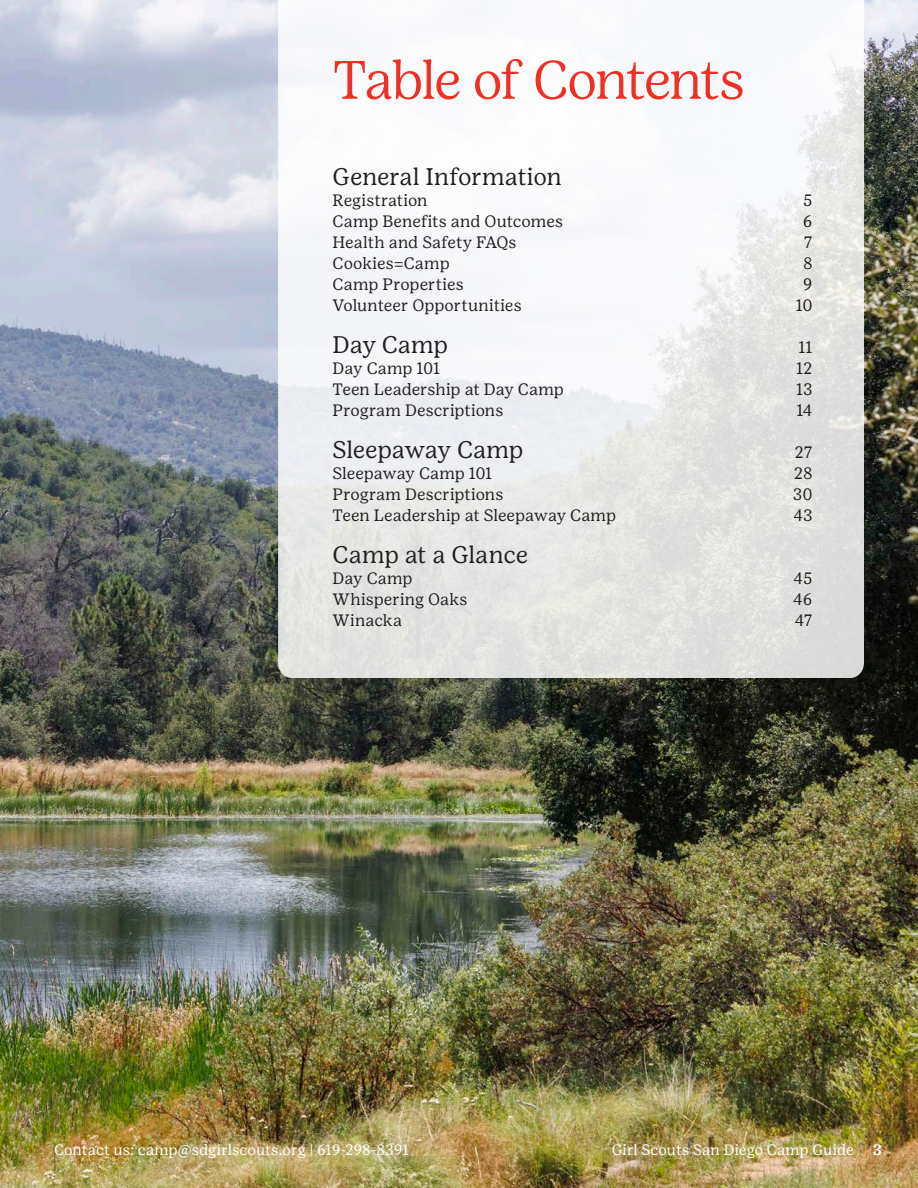
<style>
.page{position:relative;width:918px;height:1188px;background:#fff}
.page>*{position:absolute;margin:0;border:0;box-sizing:border-box;transform-origin:0 0}
.t1{font:300 54px "Girl Scout Display";letter-spacing:-.025em;color:#ee3124}
.t2{font:24px "Girl Scout Text";letter-spacing:-.01em;color:#231f20}
.t3{font:16.5px "Girl Scout Text";color:#231f20}
.t4{font:15px "Girl Scout Text";color:#fff}
.t5{font:700 15px "Girl Scout Text";color:#fff}
</style>
<div class="page">
<img style="left:0;top:0;width:918px;height:1188px">
<svg style="left:278px;top:0;width:586px;height:678px"></svg>
<p class="t1" style="left:333px;top:49px;width:413px">Table of Contents</p>
<p class="t2" style="left:333px;top:163px;width:231px">General Information</p>
<p class="t3" style="left:333px;top:190px;width:97px">Registration</p>
<p class="t3" style="left:803px;top:190px;width:11px">5</p>
<p class="t3" style="left:333px;top:211px;width:232px">Camp Benefits and Outcomes</p>
<p class="t3" style="left:803px;top:211px;width:11px">6</p>
<p class="t3" style="left:333px;top:232px;width:185px">Health and Safety FAQs</p>
<p class="t3" style="left:804px;top:232px;width:10px">7</p>
<p class="t3" style="left:333px;top:253px;width:119px">Cookies=Camp</p>
<p class="t3" style="left:803px;top:253px;width:11px">8</p>
<p class="t3" style="left:333px;top:274px;width:133px">Camp Properties</p>
<p class="t3" style="left:803px;top:274px;width:11px">9</p>
<p class="t3" style="left:333px;top:295px;width:191px">Volunteer Opportunities</p>
<p class="t3" style="left:796px;top:295px;width:18px">10</p>
<p class="t2" style="left:333px;top:331px;width:117px">Day Camp</p>
<p class="t3" style="left:799px;top:337px;width:16px">11</p>
<p class="t3" style="left:333px;top:358px;width:109px">Day Camp 101</p>
<p class="t3" style="left:796px;top:358px;width:18px">12</p>
<p class="t3" style="left:333px;top:379px;width:233px">Teen Leadership at Day Camp</p>
<p class="t3" style="left:796px;top:379px;width:18px">13</p>
<p class="t3" style="left:333px;top:400px;width:172px">Program Descriptions</p>
<p class="t3" style="left:796px;top:400px;width:18px">14</p>
<p class="t2" style="left:333px;top:436px;width:192px">Sleepaway Camp</p>
<p class="t3" style="left:795px;top:442px;width:20px">27</p>
<p class="t3" style="left:333px;top:463px;width:161px">Sleepaway Camp 101</p>
<p class="t3" style="left:794px;top:463px;width:20px">28</p>
<p class="t3" style="left:333px;top:484px;width:172px">Program Descriptions</p>
<p class="t3" style="left:793px;top:484px;width:21px">30</p>
<p class="t3" style="left:333px;top:505px;width:285px">Teen Leadership at Sleepaway Camp</p>
<p class="t3" style="left:793px;top:505px;width:21px">43</p>
<p class="t2" style="left:333px;top:541px;width:197px">Camp at a Glance</p>
<p class="t3" style="left:333px;top:568px;width:81px">Day Camp</p>
<p class="t3" style="left:793px;top:568px;width:21px">45</p>
<p class="t3" style="left:333px;top:589px;width:137px">Whispering Oaks</p>
<p class="t3" style="left:793px;top:589px;width:21px">46</p>
<p class="t3" style="left:333px;top:610px;width:71px">Winacka</p>
<p class="t3" style="left:795px;top:610px;width:19px">47</p>
<p class="t4" style="left:54px;top:1141px;width:356px">Contact us: camp@sdgirlscouts.org | 619-298-8391</p>
<p class="t4" style="left:612px;top:1141px;width:244px">Girl Scouts San Diego Camp Guide</p>
<p class="t5" style="left:873px;top:1141px;width:11px">3</p>
</div>
